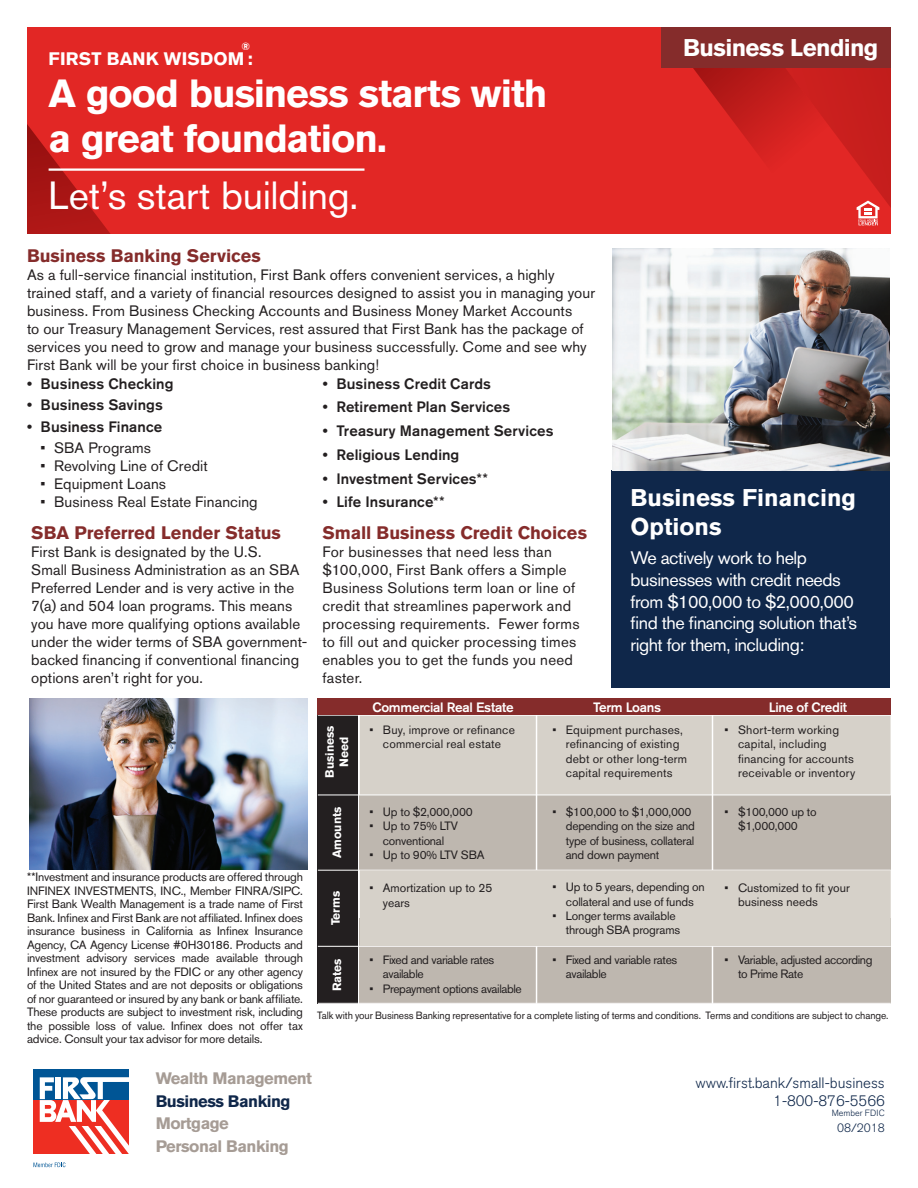
<style>
.page{position:relative;width:918px;height:1188px;background:#fff}
.page>*{position:absolute;margin:0;border:0;box-sizing:border-box;transform-origin:0 0}
.t1{font:700 39px/45px "Akzidenz Grotesk BE";letter-spacing:-.03em;color:#fff}
.t2{font:39px "Akzidenz Grotesk BE";letter-spacing:-.005em;color:#fff}
.t3{font:700 24px/28.8px "Akzidenz Grotesk BE";color:#fff}
.t4{font:700 24px "Akzidenz Grotesk BE";letter-spacing:-.025em;color:#fff}
.t5{font:18px/21.6px "Akzidenz Grotesk BE";letter-spacing:-.025em;color:#fff}
.t6{font:700 18px "Akzidenz Grotesk BE";color:#852c2b}
.t7{font:700 18px "Akzidenz Grotesk BE";letter-spacing:.01em;color:#fff}
.t8{font:700 16.5px "Akzidenz Grotesk BE";letter-spacing:-.03em;color:#a69c95}
.t9{font:700 16.5px "Akzidenz Grotesk BE";letter-spacing:-.03em;color:#0f274a}
.t10{font:15px/18px "Akzidenz Grotesk BE";letter-spacing:.01em;color:#231f20}
.t11{font:500 15px "Akzidenz Grotesk BE";letter-spacing:.005em;color:#231f20}
.t12{font:300 15px "Akzidenz Grotesk BE";color:#0f274a}
.t13{font:500 13.5px "Akzidenz Grotesk BE";letter-spacing:-.02em;color:#fff}
.t14{font:12px/14.4px "Akzidenz Grotesk BE";letter-spacing:-.015em;color:#231f20}
.t15{font:12px/14.4px "Akzidenz Grotesk BE";letter-spacing:.015em;color:#231f20}
.t16{font:700 12px/14.4px "Akzidenz Grotesk BE";color:#fff;text-align:center}
.t17{font:300 12px "Akzidenz Grotesk BE";color:#0f274a}
.t18{font:10.5px "Akzidenz Grotesk BE";letter-spacing:-.01em;color:#231f20;scale:.96 1}
.t19{font:700 10.5px "Akzidenz Grotesk BE";color:#fff}
.t20{font:300 9px "Akzidenz Grotesk BE";color:#0f274a}
</style>
<div class="page">
<div style="left:611px;top:470px;width:279px;height:218px;background:#0f274a"></div>
<div style="left:360px;top:918px;width:531px;height:85px;background:#beb7af"></div>
<div style="left:360px;top:796px;width:531px;height:74px;background:#beb7af"></div>
<div style="left:27px;top:27px;width:864px;height:206px;background:#e22725"></div>
<svg style="left:27px;top:124px;width:83px;height:109px"></svg>
<svg style="left:661px;top:27px;width:88px;height:115px"></svg>
<hr style="left:49px;top:168px;width:316px;height:3px;background:#fff">
<div style="left:662px;top:27px;width:229px;height:41px;background:#852c2b"></div>
<div style="left:317px;top:707px;width:41px;height:297px;background:#231f20"></div>
<hr style="left:318px;top:1003px;width:573px;height:1px;background:#fff">
<div style="left:360px;top:716px;width:531px;height:79px;background:#d6d1c9"></div>
<hr style="left:318px;top:795px;width:573px;height:1px;background:#fff">
<hr style="left:318px;top:870px;width:573px;height:1px;background:#fff">
<hr style="left:318px;top:946px;width:573px;height:1px;background:#fff">
<hr style="left:712px;top:698px;width:1px;height:306px;background:#fff">
<hr style="left:536px;top:698px;width:1px;height:306px;background:#fff">
<hr style="left:318px;top:715px;width:573px;height:1px;background:#fff">
<div style="left:360px;top:870px;width:531px;height:76px;background:#d6d1c9"></div>
<svg style="left:749px;top:68px;width:142px;height:158px"></svg>
<img style="left:30px;top:698px;width:277px;height:171px">
<img style="left:612px;top:249px;width:278px;height:221px">
<div style="left:317px;top:698px;width:574px;height:17px;background:#852c2b"></div>
<svg style="left:33px;top:1162px;width:32px;height:5px"></svg>
<div style="left:33px;top:1100px;width:96px;height:54px;background:#ee2e22"></div>
<div style="left:33px;top:1070px;width:96px;height:30px;background:#005595"></div>
<svg style="left:40px;top:1077px;width:89px;height:77px"></svg>
<p class="t19" style="left:242px;top:41px;width:10px">®</p>
<p class="t1" style="left:49px;top:71px;width:500px">A good business starts with a great foundation.</p>
<p class="t2" style="left:49px;top:173px;width:311px">Let’s start building.</p>
<p class="t7" style="left:49px;top:49px;width:206px">FIRST BANK WISDOM :</p>
<h1 class="t6" style="left:27px;top:245px;width:236px">Business Banking Services</h1>
<p class="t10" style="left:27px;top:266px;width:570px">As a full-service fnancial institution, First Bank offers convenient services, a highly trained staff, and a variety of fnancial resources designed to assist you in managing your business. From Business Checking Accounts and Business Money Market Accounts<br>to our Treasury Management Services, rest assured that First Bank has the package of services you need to grow and manage your business successfully. Come and see why First Bank will be your frst choice in business banking!</p>
<p class="t11" style="left:27px;top:374px;width:148px">• Business Checking</p>
<p class="t11" style="left:27px;top:396px;width:137px">• Business Savings</p>
<p class="t11" style="left:27px;top:417px;width:137px">• Business Finance</p>
<p class="t10" style="left:40px;top:439px;width:112px">• SBA Programs</p>
<p class="t10" style="left:40px;top:457px;width:169px">• Revolving Line of Credit</p>
<p class="t10" style="left:40px;top:475px;width:127px">• Equipment Loans</p>
<p class="t10" style="left:40px;top:493px;width:219px">• Business Real Estate Financing</p>
<h1 class="t6" style="left:31px;top:522px;width:251px">SBA Preferred Lender Status</h1>
<p class="t10" style="left:31px;top:543px;width:278px">First Bank is designated by the U.S.<br>Small Business Administration as an SBA Preferred Lender and is very active in the 7(a) and 504 loan programs. This means you have more qualifying options available under the wider terms of SBA government&shy;backed fnancing if conventional fnancing options aren’t right for you.</p>
<p class="t11" style="left:323px;top:374px;width:170px">• Business Credit Cards</p>
<p class="t11" style="left:323px;top:398px;width:189px">• Retirement Plan Services</p>
<p class="t11" style="left:323px;top:422px;width:232px">• Treasury Management Services</p>
<p class="t11" style="left:323px;top:445px;width:138px">• Religious Lending</p>
<p class="t11" style="left:323px;top:469px;width:167px">• Investment Services**</p>
<p class="t11" style="left:323px;top:493px;width:123px">• Life Insurance**</p>
<h1 class="t6" style="left:323px;top:522px;width:266px">Small Business Credit Choices</h1>
<p class="t10" style="left:323px;top:543px;width:259px">For businesses that need less than $100,000, First Bank offers a Simple Business Solutions term loan or line of credit that streamlines paperwork and processing requirements. Fewer forms to fll out and quicker processing times enables you to get the funds you need faster.</p>
<p class="t4" style="left:683px;top:34px;width:197px">Business Lending</p>
<h1 class="t3" style="left:631px;top:483px;width:227px">Business Financing<br>Options</h1>
<p class="t5" style="left:631px;top:547px;width:228px">We actively work to help businesses with credit needs from $100,000 to $2,000,000 fnd the fnancing solution that’s right for them, including:</p>
<p class="t13" style="left:372px;top:699px;width:143px">Commercial Real Estate</p>
<p class="t13" style="left:593px;top:699px;width:70px">Term Loans</p>
<p class="t13" style="left:769px;top:699px;width:80px">Line of Credit</p>
<p class="t14" style="left:27px;top:870px;width:278px;line-height:13.5px;text-align:justify">**Investment and insurance products are offered through INFINEX INVESTMENTS, INC., Member FINRA/SIPC.<br>First Bank Wealth Management is a trade name of First Bank. Infnex and First Bank are not affliated. Infnex does insurance business in California as Infnex Insurance Agency, CA Agency License #0H30186. Products and investment advisory services made available through Infnex are not insured by the FDIC or any other agency of the United States and are not deposits or obligations of nor guaranteed or insured by any bank or bank affliate.<br>These products are subject to investment risk, including the possible loss of value. Infnex does not offer tax advice. Consult your tax advisor for more details.</p>
<p class="t16" style="left:322px;top:778px;width:54px;rotate:-90deg">Business<br>Need</p>
<p class="t14" style="left:369px;top:722px;width:5px">•</p>
<p class="t15" style="left:383px;top:722px;width:134px">Buy, improve or refnance commercial real estate</p>
<p class="t14" style="left:552px;top:722px;width:5px">•</p>
<p class="t15" style="left:566px;top:722px;width:123px">Equipment purchases, refnancing of existing debt or other long-term capital requirements</p>
<p class="t14" style="left:725px;top:722px;width:5px">•</p>
<p class="t15" style="left:738px;top:722px;width:119px">Short-term working capital, including fnancing for accounts receivable or inventory</p>
<p class="t14" style="left:369px;top:805px;width:5px">• •</p>
<p class="t14" style="left:369px;top:848px;width:5px">•</p>
<p class="t14" style="left:383px;top:805px;width:103px">Up to $2,000,000<br>Up to 75% LTV conventional<br>Up to 90% LTV SBA</p>
<p class="t14" style="left:552px;top:805px;width:5px">•</p>
<p class="t14" style="left:566px;top:805px;width:130px">$100,000 to $1,000,000 depending on the size and type of business, collateral and down payment</p>
<p class="t14" style="left:725px;top:805px;width:5px">•</p>
<p class="t14" style="left:738px;top:805px;width:80px">$100,000 up to $1,000,000</p>
<p class="t16" style="left:330px;top:858px;width:53px;rotate:-90deg">Amounts</p>
<p class="t16" style="left:328px;top:925px;width:36px;rotate:-90deg">Terms</p>
<p class="t14" style="left:369px;top:881px;width:5px">•</p>
<p class="t14" style="left:383px;top:881px;width:111px">Amortization up to 25 years</p>
<p class="t14" style="left:552px;top:880px;width:5px">•</p>
<p class="t14" style="left:552px;top:908px;width:5px">•</p>
<p class="t14" style="left:566px;top:880px;width:140px">Up to 5 years, depending on collateral and use of funds<br>Longer terms available through SBA programs</p>
<p class="t14" style="left:725px;top:880px;width:5px">•</p>
<p class="t14" style="left:738px;top:880px;width:113px">Customized to ft your business needs</p>
<p class="t14" style="left:383px;top:952px;width:141px">Fixed and variable rates available<br>Prepayment options available</p>
<p class="t14" style="left:552px;top:952px;width:5px">•</p>
<p class="t14" style="left:566px;top:952px;width:113px">Fixed and variable rates available</p>
<p class="t14" style="left:725px;top:952px;width:5px">•</p>
<p class="t14" style="left:738px;top:952px;width:136px">Variable, adjusted according to Prime Rate</p>
<p class="t18" style="left:317px;top:1009px;width:597px">Talk with your Business Banking representative for a complete listing of terms and conditions. Terms and conditions are subject to change.</p>
<p class="t14" style="left:369px;top:952px;width:5px">•</p>
<p class="t14" style="left:369px;top:981px;width:5px">•</p>
<p class="t16" style="left:330px;top:991px;width:35px;rotate:-90deg">Rates</p>
<p class="t8" style="left:156px;top:1069px;width:158px">Wealth Management</p>
<p class="t12" style="left:696px;top:1074px;width:191px">www.frst.bank/small-business</p>
<p class="t9" style="left:156px;top:1091px;width:136px">Business Banking</p>
<p class="t12" style="left:773px;top:1092px;width:113px">1-800-876-5566</p>
<p class="t20" style="left:832px;top:1108px;width:55px">Member FDIC</p>
<p class="t8" style="left:156px;top:1114px;width:75px">Mortgage</p>
<p class="t17" style="left:837px;top:1121px;width:49px">08/2018</p>
<p class="t8" style="left:156px;top:1137px;width:135px">Personal Banking</p>
</div>
